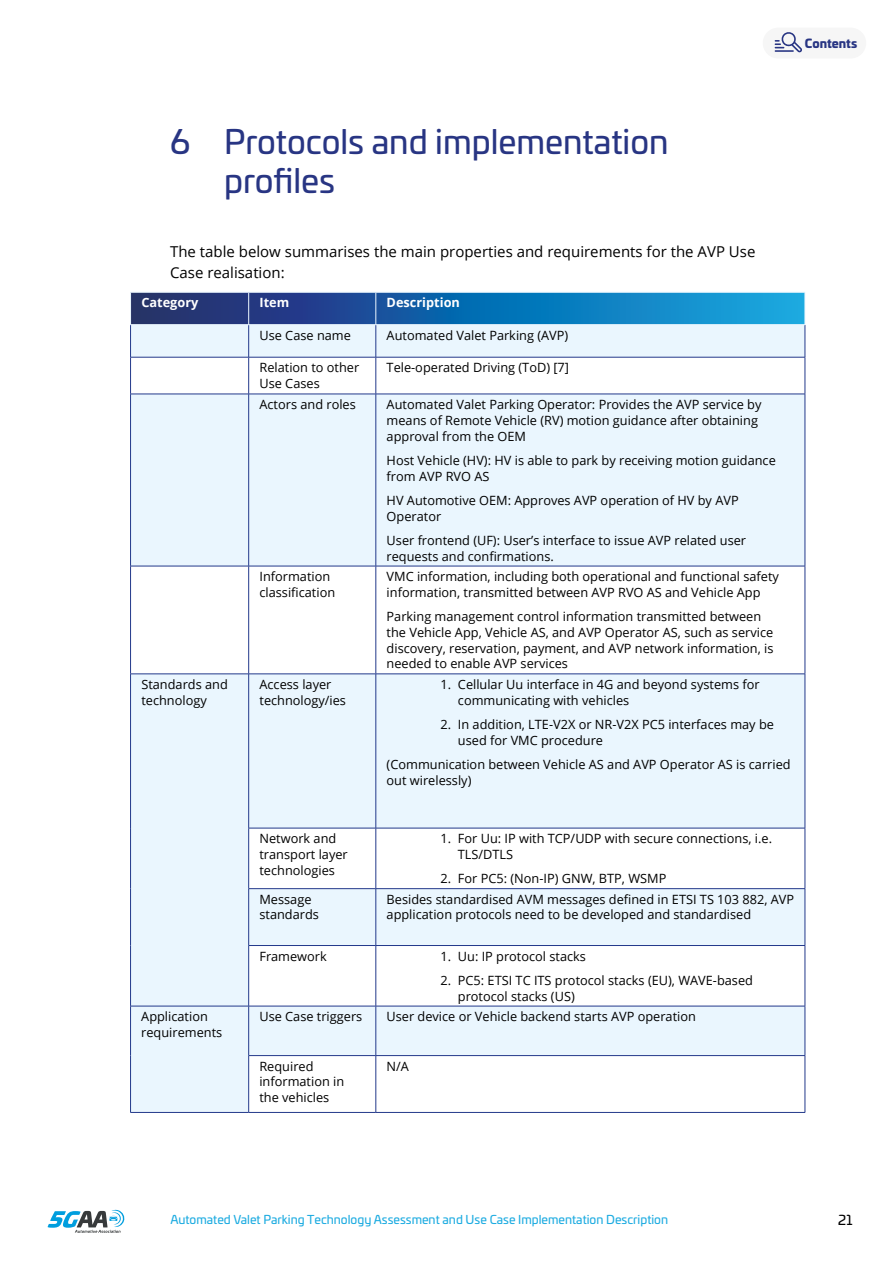
<style>
.page{position:relative;width:893px;height:1263px;background:#fff}
.page>*{position:absolute;margin:0;border:0;box-sizing:border-box;transform-origin:0 0}
.t1{font:33px/39px "Univia Pro";color:#283583}
.t2{font:15px/21px "Open Sans";color:#000}
.t3{font:13.5px "Univia Pro";color:#000}
.t4{font:12.75px/15.8px "Open Sans";color:#000}
.t5{font:700 12.75px "Open Sans";color:#fff}
.t6{font:12px "Univia Pro";color:#1eace1}
.t7{font:900 12px "Univia Pro";color:#283583}
</style>
<div class="page">
<svg style="left:48px;top:1209px;width:77px;height:24px"></svg>
<div style="left:763px;top:28px;width:103px;height:30px;background:#f6f6f6;border-radius:15px"></div>
<svg style="left:775px;top:32px;width:27px;height:21px"></svg>
<svg style="left:131px;top:293px;width:674px;height:31px;background:#1667a9"></svg>
<div style="left:131px;top:325px;width:674px;height:32px;background:#eaf6fe"></div>
<svg style="left:131px;top:358px;width:674px;height:754px;fill:#eaf6fe"></svg>
<svg style="left:131px;top:675px;width:674px;height:331px;fill:#eaf6fe"></svg>
<hr style="left:130px;top:325px;width:1px;height:32px;background:#23398b">
<hr style="left:248px;top:325px;width:1px;height:32px;background:#23398b">
<hr style="left:376px;top:325px;width:1px;height:32px;background:#23398b">
<hr style="left:805px;top:325px;width:1px;height:32px;background:#23398b">
<hr style="left:130px;top:357px;width:119px;height:1px;background:#23398b">
<hr style="left:130px;top:357px;width:1px;height:37px;background:#23398b">
<hr style="left:249px;top:357px;width:127px;height:1px;background:#23398b">
<hr style="left:248px;top:357px;width:1px;height:37px;background:#23398b">
<hr style="left:376px;top:357px;width:429px;height:1px;background:#23398b">
<hr style="left:376px;top:357px;width:1px;height:37px;background:#23398b">
<hr style="left:805px;top:357px;width:1px;height:37px;background:#23398b">
<hr style="left:130px;top:394px;width:119px;height:1px;background:#23398b">
<hr style="left:130px;top:394px;width:1px;height:172px;background:#23398b">
<hr style="left:249px;top:394px;width:127px;height:1px;background:#23398b">
<hr style="left:248px;top:394px;width:1px;height:172px;background:#23398b">
<hr style="left:376px;top:394px;width:429px;height:1px;background:#23398b">
<hr style="left:376px;top:394px;width:1px;height:172px;background:#23398b">
<hr style="left:805px;top:394px;width:1px;height:172px;background:#23398b">
<hr style="left:130px;top:566px;width:119px;height:1px;background:#23398b">
<hr style="left:130px;top:566px;width:1px;height:108px;background:#23398b">
<hr style="left:249px;top:566px;width:127px;height:1px;background:#23398b">
<hr style="left:248px;top:566px;width:1px;height:108px;background:#23398b">
<hr style="left:376px;top:566px;width:429px;height:1px;background:#23398b">
<hr style="left:376px;top:566px;width:1px;height:108px;background:#23398b">
<hr style="left:805px;top:566px;width:1px;height:108px;background:#23398b">
<hr style="left:376px;top:828px;width:1px;height:60px;background:#23398b">
<hr style="left:805px;top:828px;width:1px;height:60px;background:#23398b">
<hr style="left:248px;top:888px;width:128px;height:1px;background:#23398b">
<hr style="left:376px;top:888px;width:429px;height:1px;background:#23398b">
<hr style="left:376px;top:889px;width:1px;height:56px;background:#23398b">
<hr style="left:805px;top:889px;width:1px;height:56px;background:#23398b">
<hr style="left:248px;top:945px;width:128px;height:1px;background:#23398b">
<hr style="left:376px;top:945px;width:429px;height:1px;background:#23398b">
<hr style="left:376px;top:946px;width:1px;height:60px;background:#23398b">
<hr style="left:805px;top:946px;width:1px;height:60px;background:#23398b">
<hr style="left:130px;top:1006px;width:1px;height:49px;background:#23398b">
<hr style="left:130px;top:1055px;width:1px;height:57px;background:#23398b">
<hr style="left:249px;top:1006px;width:127px;height:1px;background:#23398b">
<hr style="left:248px;top:1006px;width:1px;height:49px;background:#23398b">
<hr style="left:376px;top:1006px;width:429px;height:1px;background:#23398b">
<hr style="left:376px;top:1006px;width:1px;height:49px;background:#23398b">
<hr style="left:805px;top:1006px;width:1px;height:49px;background:#23398b">
<hr style="left:248px;top:1055px;width:128px;height:1px;background:#23398b">
<hr style="left:248px;top:1056px;width:1px;height:56px;background:#23398b">
<hr style="left:376px;top:1055px;width:429px;height:1px;background:#23398b">
<hr style="left:376px;top:1056px;width:1px;height:56px;background:#23398b">
<hr style="left:805px;top:1056px;width:1px;height:56px;background:#23398b">
<hr style="left:130px;top:1112px;width:119px;height:1px;background:#23398b">
<hr style="left:249px;top:1112px;width:127px;height:1px;background:#23398b">
<hr style="left:376px;top:1112px;width:429px;height:1px;background:#23398b">
<hr style="left:130px;top:674px;width:119px;height:1px;background:#23398b">
<hr style="left:130px;top:674px;width:1px;height:154px;background:#23398b">
<hr style="left:130px;top:828px;width:1px;height:61px;background:#23398b">
<hr style="left:248px;top:828px;width:1px;height:60px;background:#23398b">
<hr style="left:130px;top:889px;width:1px;height:56px;background:#23398b">
<hr style="left:248px;top:889px;width:1px;height:56px;background:#23398b">
<hr style="left:130px;top:945px;width:1px;height:61px;background:#23398b">
<hr style="left:248px;top:946px;width:1px;height:60px;background:#23398b">
<hr style="left:130px;top:1006px;width:119px;height:1px;background:#23398b">
<hr style="left:249px;top:674px;width:127px;height:1px;background:#23398b">
<hr style="left:248px;top:674px;width:1px;height:154px;background:#23398b">
<hr style="left:248px;top:828px;width:128px;height:1px;background:#23398b">
<hr style="left:376px;top:674px;width:429px;height:1px;background:#23398b">
<hr style="left:376px;top:674px;width:1px;height:154px;background:#23398b">
<hr style="left:805px;top:674px;width:1px;height:154px;background:#23398b">
<hr style="left:376px;top:828px;width:429px;height:1px;background:#23398b">
<hr style="left:130px;top:292px;width:119px;height:1px;background:#eaf6fe">
<hr style="left:130px;top:292px;width:1px;height:32px;background:#eaf6fe">
<hr style="left:249px;top:292px;width:127px;height:1px;background:#eaf6fe">
<hr style="left:248px;top:292px;width:1px;height:32px;background:#eaf6fe">
<hr style="left:376px;top:292px;width:429px;height:1px;background:#eaf6fe">
<hr style="left:376px;top:292px;width:1px;height:32px;background:#eaf6fe">
<hr style="left:805px;top:292px;width:1px;height:32px;background:#eaf6fe">
<hr style="left:130px;top:324px;width:119px;height:1px;background:#eaf6fe">
<hr style="left:249px;top:324px;width:127px;height:1px;background:#eaf6fe">
<hr style="left:376px;top:324px;width:429px;height:1px;background:#eaf6fe">
<p class="t7" style="left:805px;top:33px;width:54px">Contents</p>
<h1 class="t1" style="left:224px;top:121px;width:446px;text-indent:-54px">6 Protocols and implementation profiles</h1>
<p class="t2" style="left:170px;top:240px;width:587px">The table below summarises the main properties and requirements for the AVP Use<br>Case realisation:</p>
<p class="t5" style="left:141px;top:294px;width:59px">Category</p>
<p class="t5" style="left:259px;top:294px;width:31px">Item</p>
<p class="t5" style="left:387px;top:294px;width:75px">Description</p>
<p class="t4" style="left:259px;top:327px;width:93px">Use Case name</p>
<p class="t4" style="left:387px;top:327px;width:183px">Automated Valet Parking (AVP)</p>
<p class="t4" style="left:259px;top:359px;width:101px">Relation to other<br>Use Cases</p>
<p class="t4" style="left:387px;top:359px;width:184px">Tele-operated Driving (ToD) [7]</p>
<p class="t4" style="left:259px;top:396px;width:98px">Actors and roles</p>
<p class="t4" style="left:387px;top:396px;width:376px">Automated Valet Parking Operator: Provides the AVP service by means of Remote Vehicle (RV) motion guidance after obtaining approval from the OEM</p>
<p class="t4" style="left:387px;top:452px;width:391px">Host Vehicle (HV): HV is able to park by receiving motion guidance from AVP RVO AS</p>
<p class="t4" style="left:387px;top:492px;width:354px">HV Automotive OEM: Approves AVP operation of HV by AVP<br>Operator</p>
<p class="t4" style="left:387px;top:532px;width:361px">User frontend (UF): User’s interface to issue AVP related user requests and confirmations.</p>
<p class="t4" style="left:259px;top:568px;width:77px">Information classification</p>
<p class="t4" style="left:387px;top:568px;width:394px">VMC information, including both operational and functional safety information, transmitted between AVP RVO AS and Vehicle App</p>
<p class="t4" style="left:387px;top:608px;width:388px">Parking management control information transmitted between the Vehicle App, Vehicle AS, and AVP Operator AS, such as service discovery, reservation, payment, and AVP network information, is needed to enable AVP services</p>
<p class="t4" style="left:141px;top:676px;width:88px">Standards and technology</p>
<p class="t4" style="left:259px;top:676px;width:88px">Access layer technology/ies</p>
<p class="t4" style="left:458px;top:676px;width:303px;text-indent:-17px">1. Cellular Uu interface in 4G and beyond systems for communicating with vehicles</p>
<p class="t4" style="left:458px;top:716px;width:318px;text-indent:-17px">2. In addition, LTE-V2X or NR-V2X PC5 interfaces may be used for VMC procedure</p>
<p class="t4" style="left:387px;top:756px;width:405px">(Communication between Vehicle AS and AVP Operator AS is carried out wirelessly)</p>
<p class="t4" style="left:259px;top:830px;width:90px">Network and transport layer technologies</p>
<p class="t4" style="left:458px;top:830px;width:316px;text-indent:-17px">1. For Uu: IP with TCP/UDP with secure connections, i.e.<br>TLS/DTLS</p>
<p class="t4" style="left:441px;top:870px;width:227px">2. For PC5: (Non-IP) GNW, BTP, WSMP</p>
<p class="t4" style="left:259px;top:891px;width:61px">Message standards</p>
<p class="t4" style="left:387px;top:891px;width:409px">Besides standardised AVM messages defined in ETSI TS 103 882, AVP application protocols need to be developed and standardised</p>
<p class="t4" style="left:259px;top:948px;width:69px">Framework</p>
<p class="t4" style="left:441px;top:948px;width:147px">1. Uu: IP protocol stacks</p>
<p class="t4" style="left:458px;top:972px;width:297px;text-indent:-17px">2. PC5: ETSI TC ITS protocol stacks (EU), WAVE-based protocol stacks (US)</p>
<p class="t4" style="left:141px;top:1008px;width:83px">Application requirements</p>
<p class="t4" style="left:259px;top:1008px;width:104px">Use Case triggers</p>
<p class="t4" style="left:387px;top:1008px;width:311px">User device or Vehicle backend starts AVP operation</p>
<p class="t4" style="left:259px;top:1058px;width:86px">Required information in the vehicles</p>
<p class="t4" style="left:387px;top:1058px;width:24px">N/A</p>
<p class="t6" style="left:170px;top:1211px;width:499px">Automated Valet Parking Technology Assessment and Use Case Implementation Description</p>
<p class="t3" style="left:838px;top:1210px;width:16px">21</p>
</div>
